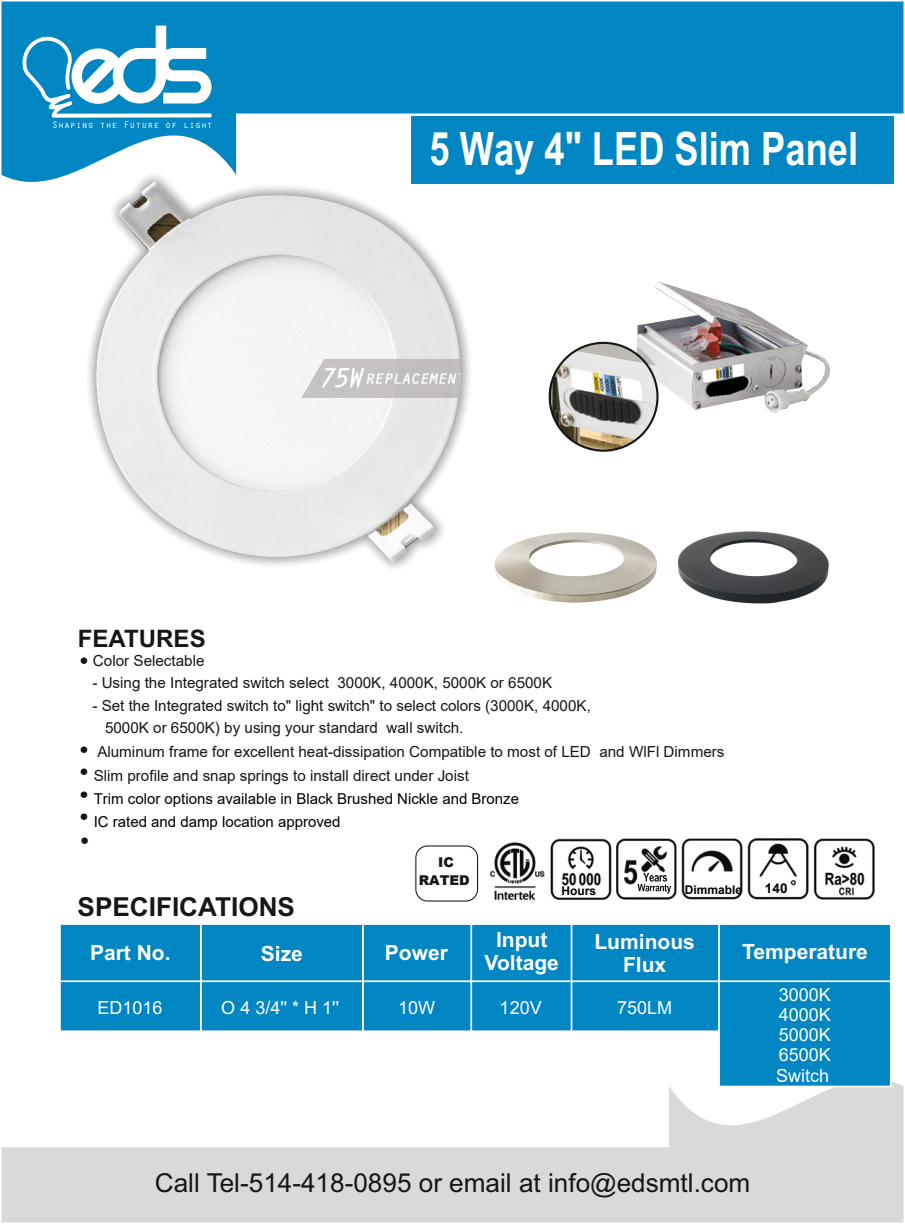
<style>
.page{position:relative;width:905px;height:1224px;background:#fff}
.page>*{position:absolute;margin:0;border:0;box-sizing:border-box;transform-origin:0 0}
.t1{font:700 46.05px "Arial";color:#fff;scale:.79 1}
.t2{font:26.1px "Arial";color:#151616}
.t3{font:700 26.1px "Arial";color:#151616}
.t4{font:700 24px "Arial";color:#151616}
.t5{font:700 21px/23.4px "Arial";color:#fff;text-align:center}
.t6{font:18px "Arial";color:#fff}
.t7{font:18px/20.1px "Arial";color:#fff;text-align:justify}
.t8{font:15.15px/22.2px "Arial";color:#151616}
.t9{font:700 15.15px/22.2px "Arial";color:#151616;text-align:justify}
.t10{font:15px/22.8px "Arial";color:#000}
.t11{font:900 13.5px/17.4px "Arial";color:#151616;text-align:center}
.t12{font:700 13.5px "Arial";color:#000}
.t13{font:700 12px "Arial";color:#000}
.t14{font:9.9px "Orator Std";color:#fff}
.s1{font-style:inherit}
.s2{font-weight:700}
</style>
<div class="page">
<img style="left:1px;top:1px;width:903px;height:1222px">
<img style="left:493px;top:530px;width:166px;height:74px">
<img style="left:676px;top:526px;width:154px;height:78px">
<p class="t14" style="left:52px;top:121px;width:162px">Shaping the Future of light</p>
<h1 class="t1" style="left:429px;top:132px;width:544px">5 Way <span class="s1">4"</span> LED Slim Panel</h1>
<h3 class="t4" style="left:78px;top:630px;width:129px">FEATURES</h3>
<p class="t8" style="left:80px;top:649px;width:126px"><span class="s2">●</span> Color Selectable</p>
<p class="t8" style="left:92px;top:671px;width:461px">- Using the Integrated switch select 3000K, 4000K, 5000K or 6500K</p>
<p class="t8" style="left:105px;top:694px;width:487px;text-indent:-13px">- Set the Integrated switch to" light switch" to select colors (3000K, 4000K,<br>5000K or 6500K) by using your standard wall switch.</p>
<p class="t9" style="left:80px;top:739px;width:11px">● ● ● ●</p>
<p class="t8" style="left:94px;top:740px;width:632px;line-height:24px">Aluminum frame for excellent heat-dissipation Compatible to most of LED and WlFl Dimmers<br>Slim profile and snap springs to install direct under Joist</p>
<p class="t10" style="left:94px;top:787px;width:427px">Trim color options available in Black Brushed Nickle and Bronze<br>IC rated and damp location approved</p>
<p class="t11" style="left:418px;top:853px;width:53px">IC<br>RATED</p>
<p class="t9" style="left:80px;top:829px;width:11px">●</p>
<p class="t13" style="left:561px;top:882px;width:36px">Hours</p>
<p class="t13" style="left:684px;top:881px;width:59px">Dimmable</p>
<p class="t12" style="left:764px;top:878px;width:24px">140</p>
<h2 class="t3" style="left:78px;top:897px;width:219px">SPECIFICATIONS</h2>
<h3 class="t5" style="left:90px;top:943px;width:82px">Part No.</h3>
<p class="t6" style="left:97px;top:994px;width:67px">ED1016</p>
<h3 class="t5" style="left:484px;top:929px;width:76px">Input<br>Voltage</h3>
<p class="t6" style="left:499px;top:994px;width:44px">120V</p>
<h3 class="t5" style="left:594px;top:931px;width:102px">Luminous<br>Flux</h3>
<p class="t6" style="left:617px;top:994px;width:57px">750LM</p>
<h3 class="t5" style="left:742px;top:941px;width:127px">Temperature</h3>
<p class="t7" style="left:776px;top:984px;width:56px">3000K 4000K 5000K 6500K Switch</p>
<h3 class="t5" style="left:261px;top:943px;width:44px">Size</h3>
<p class="t6" style="left:221px;top:995px;width:119px">O 4 3/4'' * H 1''</p>
<h3 class="t5" style="left:385px;top:943px;width:65px">Power</h3>
<p class="t6" style="left:398px;top:994px;width:39px">10W</p>
<h2 class="t2" style="left:155px;top:1172px;width:597px">Call Tel-514-418-0895 or email at info@edsmtl.com</h2>
</div>
